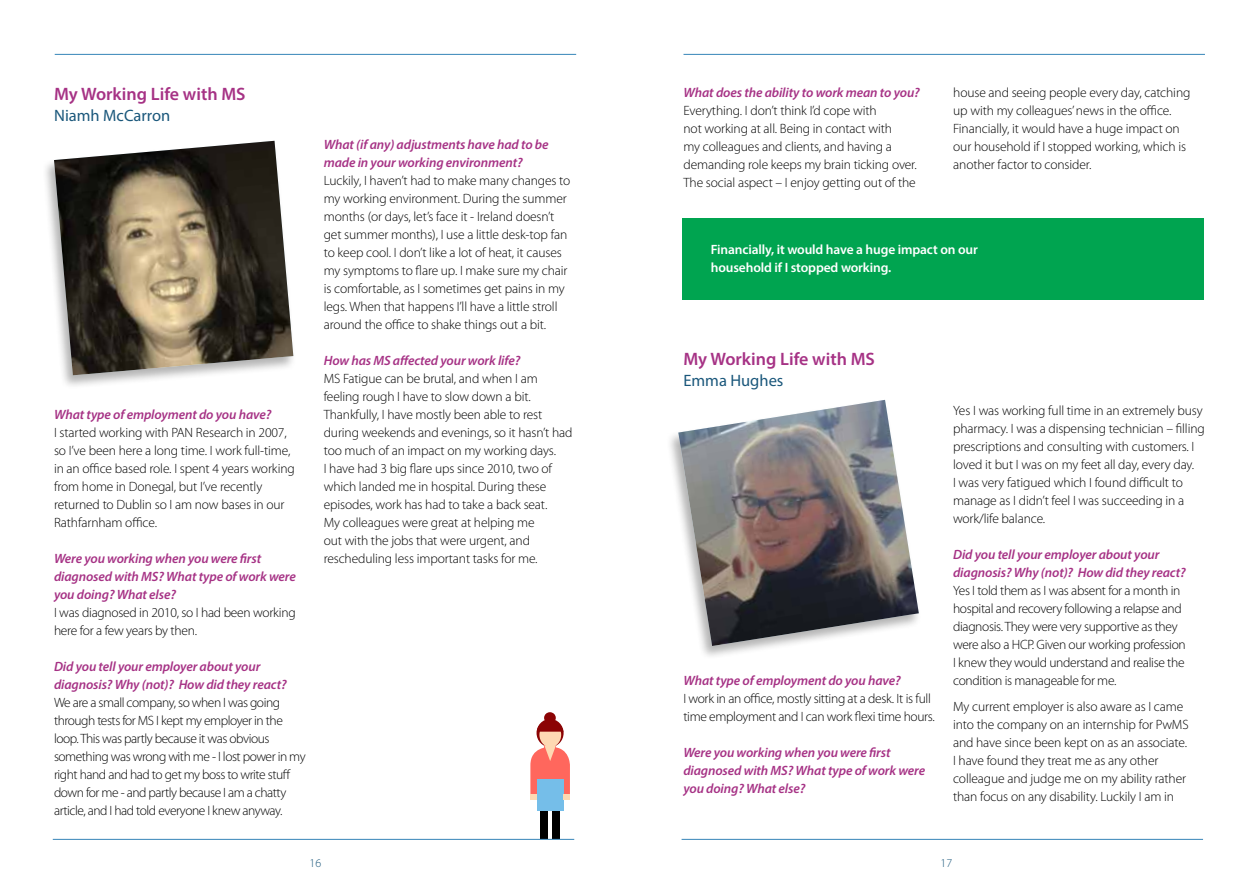
<style>
.page{position:relative;width:1259px;height:893px;background:#fff}
.page>*{position:absolute;margin:0;border:0;box-sizing:border-box;transform-origin:0 0}
.t1{font:600 18px "Myriad Pro";color:#a63285}
.t2{font:16.5px "Myriad Pro";color:#1a577b}
.t3{font:300 13.5px/18px "Myriad Pro";letter-spacing:-.01em;color:#000}
.t4{font:italic 600 13.5px/18px "Myriad Pro";letter-spacing:-.01em;color:#a63285}
.t5{font:300 13.5px/18px "Myriad Pro";letter-spacing:-.035em;color:#000}
.t6{font:600 13.5px/18px "Myriad Pro";letter-spacing:-.01em;color:#fff}
.t7{font:300 12px "Myriad Pro";color:#1a577b}
</style>
<div class="page">
<div style="left:42px;top:140px;width:254px;height:250px;background:#000;opacity:.3"></div>
<img style="left:54px;top:141px;width:239px;height:234px">
<div style="left:541px;top:794px;width:7px;height:45px;background:#000"></div>
<div style="left:552px;top:794px;width:7px;height:45px;background:#000"></div>
<div style="left:537px;top:779px;width:26px;height:31px;background:#75bee9"></div>
<div style="left:530px;top:794px;width:7px;height:6px;background:#fed9b3"></div>
<div style="left:563px;top:794px;width:7px;height:6px;background:#fed9b3"></div>
<svg style="left:536px;top:719px;width:27px;height:28px"></svg>
<div style="left:539px;top:722px;width:22px;height:25px;background:#fed9b3;border-radius:50%"></div>
<svg style="left:530px;top:746px;width:40px;height:48px"></svg>
<svg style="left:537px;top:720px;width:26px;height:12px"></svg>
<div style="left:544px;top:712px;width:12px;height:11px;background:#8b0304;border-radius:50%"></div>
<div style="left:666px;top:399px;width:256px;height:262px;background:#000;opacity:.3"></div>
<img style="left:678px;top:400px;width:241px;height:246px">
<div style="left:682px;top:218px;width:522px;height:81px;background:#00a450"></div>
<hr style="left:55px;top:54px;width:521px;height:1px;background:#3685b8">
<hr style="left:683px;top:54px;width:522px;height:1px;background:#3685b8">
<hr style="left:53px;top:839px;width:521px;height:1px;background:#3685b8">
<hr style="left:681px;top:839px;width:522px;height:1px;background:#3685b8">
<h1 class="t1" style="left:54px;top:83px;width:193px">My Working Life with MS</h1>
<p class="t2" style="left:54px;top:105px;width:118px">Niamh McCarron</p>
<p class="t4" style="left:54px;top:405px;width:219px">What type of employment do you have?</p>
<p class="t3" style="left:54px;top:423px;width:242px">I started working with PAN Research in 2007, so I’ve been here a long time. I work full-time, in an office based role. I spent 4 years working from home in Donegal, but I’ve recently returned to Dublin so I am now bases in our Rathfarnham office.</p>
<p class="t4" style="left:54px;top:549px;width:243px">Were you working when you were first diagnosed with MS? What type of work were you doing? What else?</p>
<p class="t3" style="left:54px;top:603px;width:243px">I was diagnosed in 2010, so I had been working here for a few years by then.</p>
<p class="t4" style="left:54px;top:657px;width:234px">Did you tell your employer about your diagnosis? Why (not)? How did they react?</p>
<p class="t5" style="left:54px;top:693px;width:253px">We are a small company, so when I was going through tests for MS I kept my employer in the loop. This was partly because it was obvious something was wrong with me - I lost power in my right hand and had to get my boss to write stuff down for me - and partly because I am a chatty article, and I had told everyone I knew anyway.</p>
<p class="t4" style="left:324px;top:135px;width:226px">What (if any) adjustments have had to be made in your working environment?</p>
<p class="t3" style="left:324px;top:171px;width:248px">Luckily, I haven’t had to make many changes to my working environment. During the summer months (or days, let’s face it - Ireland doesn’t get summer months), I use a little desk-top fan to keep cool. I don’t like a lot of heat, it causes my symptoms to flare up. I make sure my chair is comfortable, as I sometimes get pains in my legs. When that happens I’ll have a little stroll around the office to shake things out a bit.</p>
<p class="t4" style="left:324px;top:351px;width:198px">How has MS affected your work life?</p>
<p class="t3" style="left:324px;top:369px;width:250px">MS Fatigue can be brutal, and when I am feeling rough I have to slow down a bit.<br>Thankfully, I have mostly been able to rest during weekends and evenings, so it hasn’t had too much of an impact on my working days.<br>I have had 3 big flare ups since 2010, two of which landed me in hospital. During these episodes, work has had to take a back seat.<br>My colleagues were great at helping me<br>out with the jobs that were urgent, and rescheduling less important tasks for me.</p>
<p class="t4" style="left:683px;top:83px;width:238px">What does the ability to work mean to you?</p>
<p class="t3" style="left:683px;top:101px;width:235px">Everything. I don’t think I’d cope with<br>not working at all. Being in contact with<br>my colleagues and clients, and having a demanding role keeps my brain ticking over.<br>The social aspect – I enjoy getting out of the</p>
<p class="t3" style="left:953px;top:83px;width:239px">house and seeing people every day, catching up with my colleagues’ news in the office.<br>Financially, it would have a huge impact on our household if I stopped working, which is another factor to consider.</p>
<p class="t6" style="left:711px;top:241px;width:269px">Financially, it would have a huge impact on our household if I stopped working.</p>
<h1 class="t1" style="left:683px;top:348px;width:193px">My Working Life with MS</h1>
<p class="t2" style="left:683px;top:370px;width:102px">Emma Hughes</p>
<p class="t4" style="left:683px;top:671px;width:219px">What type of employment do you have?</p>
<p class="t3" style="left:683px;top:689px;width:253px">I work in an office, mostly sitting at a desk. It is full time employment and I can work flexi time hours.</p>
<p class="t4" style="left:683px;top:743px;width:243px">Were you working when you were first diagnosed with MS? What type of work were you doing? What else?</p>
<p class="t3" style="left:953px;top:401px;width:253px">Yes I was working full time in an extremely busy pharmacy. I was a dispensing technician – filling prescriptions and consulting with customers. I loved it but I was on my feet all day, every day.<br>I was very fatigued which I found difficult to manage as I didn’t feel I was succeeding in a work/life balance.</p>
<p class="t4" style="left:953px;top:545px;width:234px">Did you tell your employer about your diagnosis? Why (not)? How did they react?</p>
<p class="t3" style="left:953px;top:581px;width:234px">Yes I told them as I was absent for a month in hospital and recovery following a relapse and diagnosis. They were very supportive as they were also a HCP. Given our working profession I knew they would understand and realise the condition is manageable for me.</p>
<p class="t3" style="left:953px;top:697px;width:237px">My current employer is also aware as I came into the company on an internship for PwMS and have since been kept on as an associate.<br>I have found they treat me as any other colleague and judge me on my ability rather than focus on any disability. Luckily I am in</p>
<p class="t7" style="left:309px;top:856px;width:13px">16</p>
<p class="t7" style="left:940px;top:856px;width:13px">17</p>
</div>
